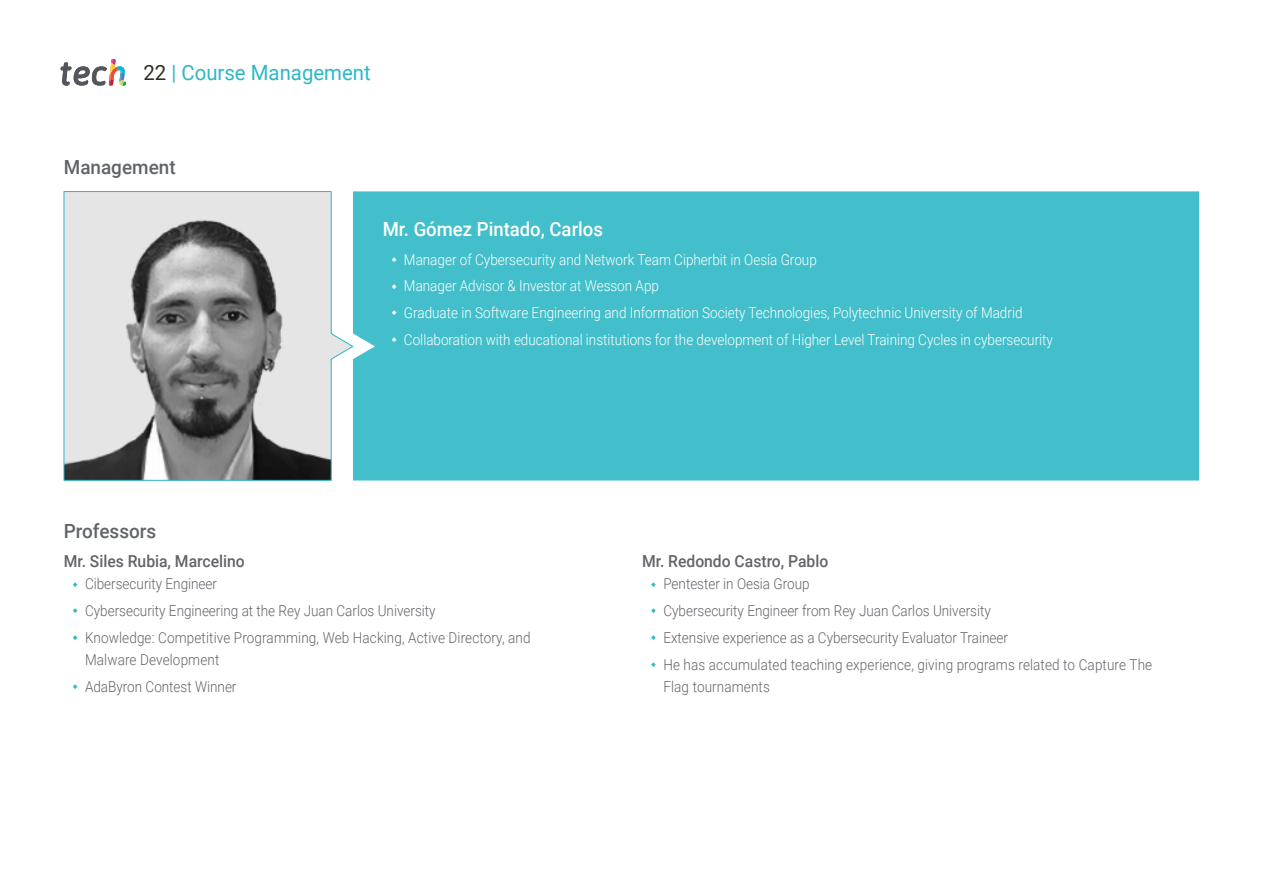
<style>
.page{position:relative;width:1263px;height:893px;background:#fff}
.page>*{position:absolute;margin:0;border:0;box-sizing:border-box;transform-origin:0 0}
.t1{font:21px "Roboto";color:#2db8c5}
.t2{font:500 19.5px "Roboto";color:#fff;scale:.95 1}
.t3{font:500 19.5px "Roboto";color:#61646a}
.t4{font:500 16.5px "Roboto";color:#61646a;scale:.95 1}
.t5{font:300 15px/26.7px "Roboto";color:#61646a;scale:.9 1}
.t6{font:300 15px/26.7px "Roboto";color:#fff;scale:.9 1}
.s1{color:#312e20}
</style>
<div class="page">
<div style="left:353px;top:191px;width:846px;height:290px;background:#42bfca"></div>
<svg style="left:64px;top:191px;width:289px;height:290px;background:#b3b5b5"></svg>
<svg style="left:61px;top:59px;width:65px;height:27px"></svg>
<svg style="left:392px;top:257px;width:5px;height:5px"></svg>
<svg style="left:392px;top:284px;width:5px;height:5px"></svg>
<svg style="left:392px;top:310px;width:5px;height:5px"></svg>
<svg style="left:392px;top:337px;width:5px;height:5px"></svg>
<h1 class="t1" style="left:144px;top:57px;width:229px"><span class="s1">22</span> | Course Management</h1>
<h2 class="t3" style="left:64px;top:154px;width:113px">Management</h2>
<h2 class="t2" style="left:383px;top:215px;width:233px">Mr. Gómez Pintado, Carlos</h2>
<p class="t6" style="left:404px;top:245px;width:723px">Manager of Cybersecurity and Network Team Cipherbit in Oesía Group<br>Manager Advisor &amp; Investor at Wesson App<br>Graduate in Software Engineering and Information Society Technologies, Polytechnic University of Madrid Collaboration with educational institutions for the development of Higher Level Training Cycles in cybersecurity</p>
<h2 class="t3" style="left:64px;top:517px;width:94px">Professors</h2>
<p class="t4" style="left:64px;top:550px;width:192px">Mr. Siles Rubia, Marcelino</p>
<p class="t5" style="left:85px;top:570px;width:497px">Cibersecurity Engineer<br>Cybersecurity Engineering at the Rey Juan Carlos University<br>Knowledge: Competitive Programming, Web Hacking, Active Directory, and</p>
<p class="t5" style="left:85px;top:646px;width:170px">Malware Development<br>AdaByron Contest Winner</p>
<p class="t4" style="left:642px;top:550px;width:198px">Mr. Redondo Castro, Pablo</p>
<p class="t5" style="left:663px;top:570px;width:545px">Pentester in Oesia Group<br>Cybersecurity Engineer from Rey Juan Carlos University<br>Extensive experience as a Cybersecurity Evaluator Traineer<br>He has accumulated teaching experience, giving programs related to Capture The</p>
<p class="t5" style="left:663px;top:673px;width:120px">Flag tournaments</p>
</div>
